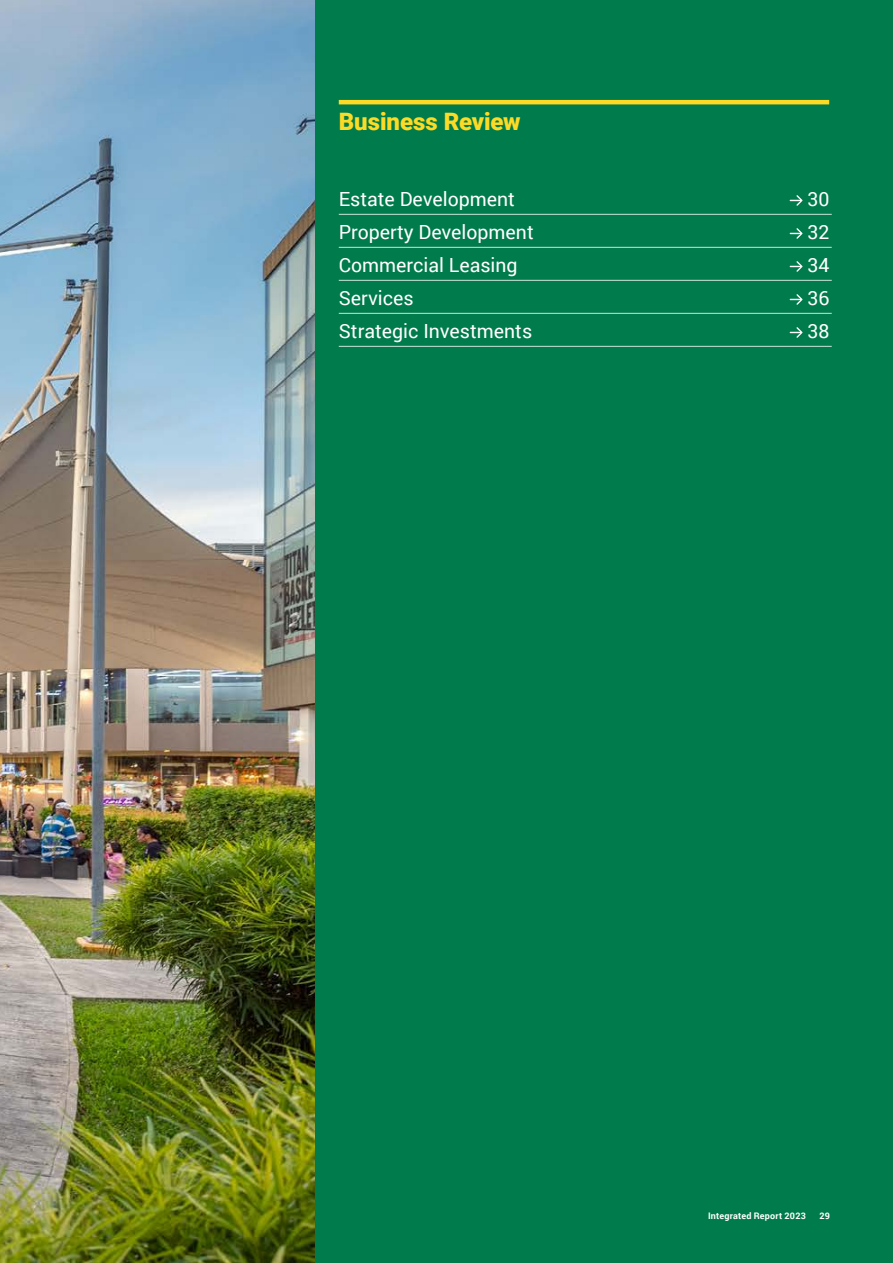
<style>
.page{position:relative;width:893px;height:1263px;background:#fff}
.page>*{position:absolute;margin:0;border:0;box-sizing:border-box;transform-origin:0 0}
.t1{font:900 24px "Roboto";letter-spacing:-.005em;color:#fdda25}
.t2{font:19.5px "Roboto";color:#fff}
.t3{font:700 9px "Roboto";letter-spacing:.025em;color:#fff}
</style>
<div class="page">
<img style="left:0;top:0;width:315px;height:1263px">
<div style="left:315px;top:0;width:578px;height:1263px;background:#007b4b"></div>
<hr style="left:339px;top:100px;width:490px;height:4px;background:#fdda25">
<hr style="left:339px;top:214px;width:493px;height:1px;background:#cce4db">
<hr style="left:339px;top:247px;width:493px;height:1px;background:#cce4db">
<hr style="left:339px;top:280px;width:493px;height:1px;background:#cce4db">
<hr style="left:339px;top:313px;width:493px;height:1px;background:#cce4db">
<hr style="left:339px;top:346px;width:493px;height:1px;background:#cce4db">
<svg style="left:790px;top:195px;width:12px;height:11px"></svg>
<svg style="left:790px;top:228px;width:12px;height:11px"></svg>
<svg style="left:790px;top:261px;width:12px;height:11px"></svg>
<svg style="left:790px;top:294px;width:12px;height:11px"></svg>
<svg style="left:790px;top:327px;width:12px;height:11px"></svg>
<p class="t1" style="left:339px;top:104px;width:183px">Business Review</p>
<p class="t2" style="left:339px;top:185px;width:178px">Estate Development</p>
<p class="t2" style="left:807px;top:185px;width:23px">30</p>
<p class="t2" style="left:339px;top:218px;width:196px">Property Development</p>
<p class="t2" style="left:807px;top:218px;width:23px">32</p>
<p class="t2" style="left:339px;top:251px;width:180px">Commercial Leasing</p>
<p class="t2" style="left:807px;top:251px;width:23px">34</p>
<p class="t2" style="left:339px;top:284px;width:76px">Services</p>
<p class="t2" style="left:807px;top:284px;width:23px">36</p>
<p class="t2" style="left:339px;top:317px;width:195px">Strategic Investments</p>
<p class="t2" style="left:807px;top:317px;width:23px">38</p>
<p class="t3" style="left:708px;top:1209px;width:99px">Integrated Report 2023</p>
<p class="t3" style="left:819px;top:1209px;width:12px">29</p>
</div>
